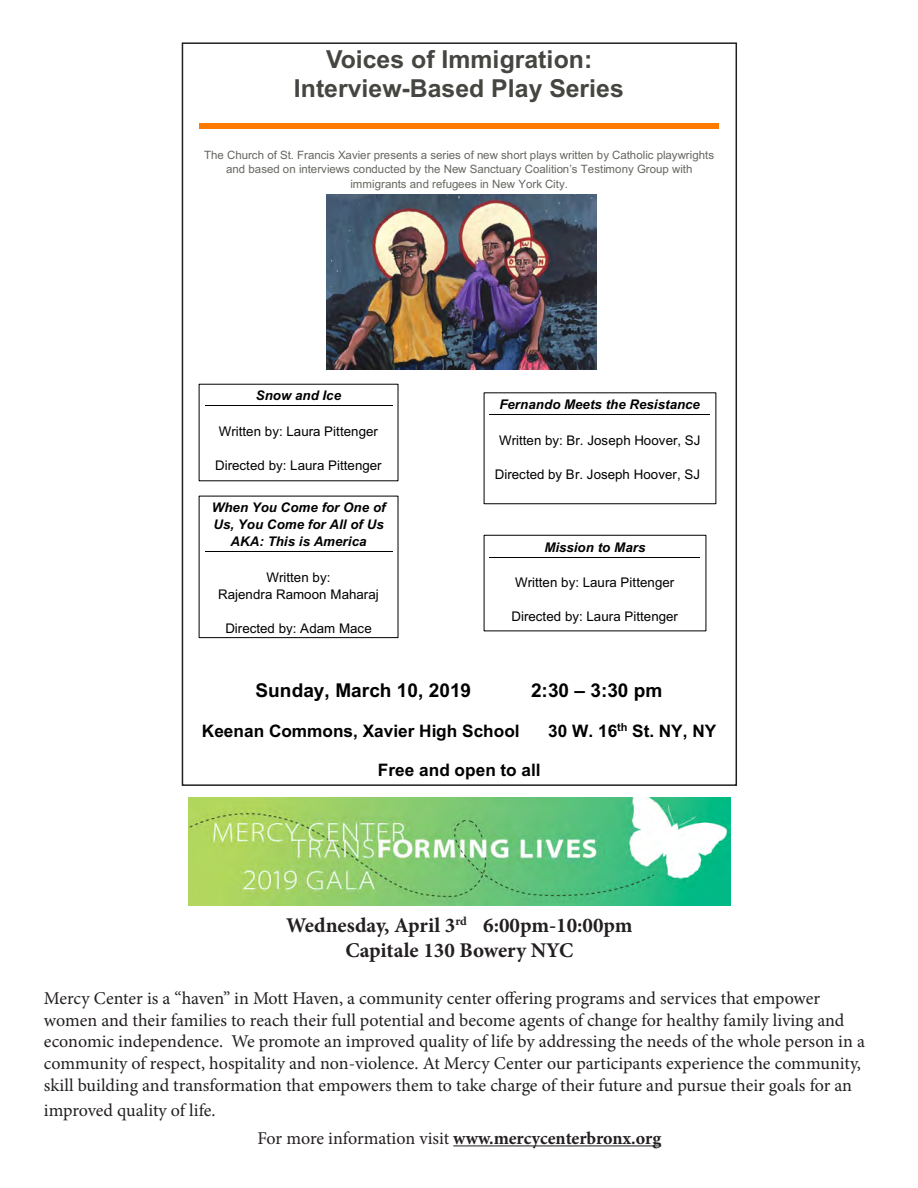
<style>
.page{position:relative;width:918px;height:1188px;background:#fff}
.page>*{position:absolute;margin:0;border:0;box-sizing:border-box;transform-origin:0 0}
.t1{font:700 24.75px/28.7px "Arial";color:#454541;text-align:center}
.t2{font:700 21px "Minion Pro";letter-spacing:-.01em;color:#231f20}
.t3{font:700 19.05px "Arial";color:#000}
.t4{font:18px/21.6px "Minion Pro";letter-spacing:-.005em;color:#231f20}
.t5{font:700 18px "Minion Pro";color:#231f20}
.t6{font:700 17.25px "Arial";color:#000}
.t7{font:13.35px/17px "Arial";color:#000;text-align:center}
.t8{font:italic 700 13.35px/16.8px "Arial";color:#000;text-align:center}
.t9{font:11.55px/14.5px "Arial";letter-spacing:.005em;color:#666660;text-align:center}
.s1{font-weight:400}
</style>
<div class="page">
<div style="left:200px;top:123px;width:519px;height:5px;background:#ff7a00"></div>
<img style="left:326px;top:195px;width:271px;height:174px">
<hr style="left:205px;top:551px;width:187px;height:1px;background:#000">
<hr style="left:205px;top:406px;width:187px;height:1px;background:#000">
<hr style="left:490px;top:414px;width:220px;height:1px;background:#000">
<div style="left:484px;top:535px;width:222px;height:96px;border:1px solid #000"></div>
<hr style="left:490px;top:557px;width:210px;height:1px;background:#000">
<hr style="left:453px;top:1145px;width:208px;height:1px;background:#231f20">
<img style="left:188px;top:798px;width:542px;height:108px">
<p class="t1" style="left:294px;top:45px;width:331px">Voices of Immigration:<br>Interview-Based Play Series</p>
<p class="t9" style="left:204px;top:147px;width:512px">The Church of St. Francis Xavier presents a series of new short plays written by Catholic playwrights and based on interviews conducted by the New Sanctuary Coalition’s Testimony Group with immigrants and refugees in New York City.</p>
<p class="t8" style="left:256px;top:388px;width:87px">Snow and Ice</p>
<p class="t7" style="left:219px;top:423px;width:161px">Written by: Laura Pittenger</p>
<p class="t7" style="left:215px;top:457px;width:168px">Directed by: Laura Pittenger</p>
<p class="t8" style="left:212px;top:500px;width:175px">When You Come for One of<br>Us, You Come for All of Us<br>AKA: This is America</p>
<p class="t7" style="left:218px;top:569px;width:162px">Written by:<br>Rajendra Ramoon Maharaj</p>
<p class="t7" style="left:225px;top:620px;width:148px">Directed by: Adam Mace</p>
<p class="t8" style="left:500px;top:396px;width:202px">Fernando Meets the Resistance</p>
<p class="t7" style="left:499px;top:431px;width:203px">Written by: Br. Joseph Hoover, SJ</p>
<p class="t7" style="left:495px;top:466px;width:207px">Directed by Br. Joseph Hoover, SJ</p>
<p class="t8" style="left:544px;top:539px;width:103px">Mission to Mars</p>
<p class="t7" style="left:515px;top:574px;width:161px">Written by: Laura Pittenger</p>
<p class="t7" style="left:512px;top:608px;width:168px">Directed by: Laura Pittenger</p>
<p class="t3" style="left:256px;top:677px;width:217px">Sunday, March 10, 2019</p>
<p class="t3" style="left:531px;top:677px;width:133px">2:30 – 3:30 pm</p>
<p class="t6" style="left:202px;top:719px;width:319px">Keenan Commons, Xavier High School</p>
<p class="t6" style="left:548px;top:719px;width:170px">30 W. 16<sup>th</sup> St. NY, NY</p>
<p class="t6" style="left:378px;top:758px;width:164px">Free and open to all</p>
<p class="t2" style="left:286px;top:911px;width:348px">Wednesday, April 3<sup>rd</sup> 6:00pm-10:00pm</p>
<p class="t2" style="left:345px;top:936px;width:229px">Capitale 130 Bowery NYC</p>
<p class="t4" style="left:44px;top:988px;width:822px">Mercy Center is a “haven” in Mott Haven, a community center offering programs and services that empower women and their families to reach their full potential and become agents of change for healthy family living and economic independence. We promote an improved quality of life by addressing the needs of the whole person in a community of respect, hospitality and non-violence. At Mercy Center our participants experience the community, skill building and transformation that empowers them to take charge of their future and pursue their goals for an</p>
<p class="t4" style="left:44px;top:1099px;width:173px">improved quality of life.</p>
<p class="t5" style="left:257px;top:1126px;width:405px"><span class="s1">For more information visit</span> www.mercycenterbronx.org</p>
</div>
